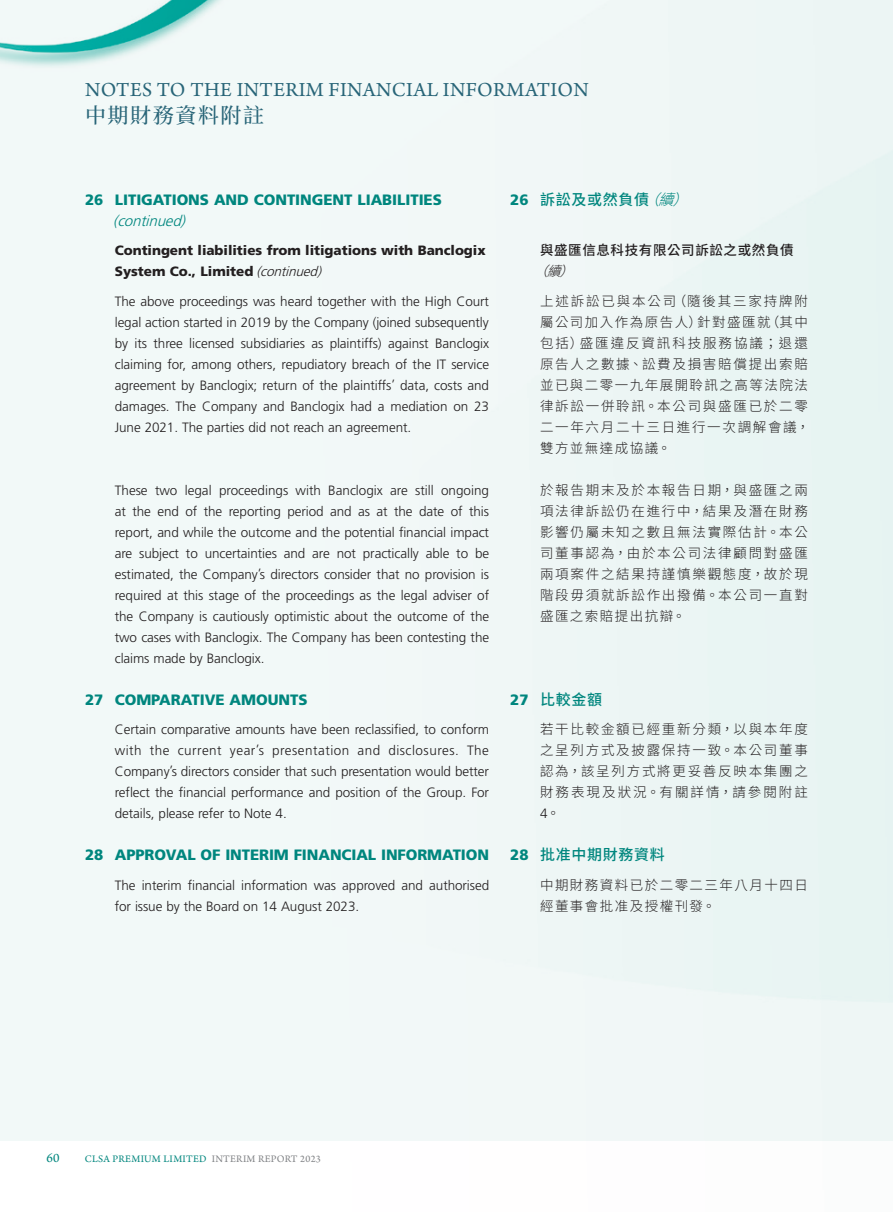
<style>
.page{position:relative;width:893px;height:1212px;background:#fff}
.page>*{position:absolute;margin:0;border:0;box-sizing:border-box;transform-origin:0 0}
.t1{font:21px "Arno Pro";letter-spacing:.015em;color:#286578}
.t2{font:500 21px "Source Han Serif TC";letter-spacing:.075em;color:#286578}
.Heading_1{font:900 15px/21px "Frutiger LT Std";letter-spacing:-.005em;color:#00867e}
.C_Heading_1{font:500 15px "Source Han Sans TC";letter-spacing:.045em;color:#00867e}
.Body_Text{font:300 13.5px/21px "Frutiger LT Std";letter-spacing:-.005em;color:#231f20;text-align:justify}
.C_Body_Text{font:300 13.5px/21px "Source Han Sans TC";letter-spacing:.13em;color:#231f20;text-align:justify}
.Heading_2{font:900 13.5px/21px "Frutiger LT Std";letter-spacing:-.005em;color:#231f20}
.C_Body_Text-2{font:300 13.5px/21px "Source Han Sans TC";letter-spacing:.11em;color:#231f20}
.C_Heading_2{font:500 13.5px/21px "Source Han Sans TC";letter-spacing:.045em;color:#231f20}
.t3{font:13.5px "Arno Pro";color:#00867e}
.t4{font:10.5px "Arno Pro";letter-spacing:.025em;color:#00867e}
.s1{font-weight:300;font-style:italic}
.s2{font-family:"Frutiger LT Std";font-weight:900}
.s3{font-family:"Frutiger LT Std"}
.s4{color:#808285}
</style>
<div class="page">
<div style="left:0;top:0;width:893px;height:1141px;background:#f2f9f8"></div>
<h1 class="t1" style="left:85px;top:78px;width:505px">NOTES TO THE INTERIM FINANCIAL INFORMATION</h1>
<h1 class="t2" style="left:85px;top:104px;width:181px">中期財務資料附註</h1>
<p class="Heading_1" style="left:113px;top:189px;width:330px;text-indent:-28px">26 LITIGATIONS AND CONTINGENT LIABILITIES <span class="s1">(continued)</span></p>
<p class="Heading_2" style="left:115px;top:240px;width:372px">Contingent liabilities from litigations with Banclogix<br>System Co., Limited <span class="s1">(continued)</span></p>
<p class="Body_Text" style="left:115px;top:291px;width:376px">The above proceedings was heard together with the High Court legal action started in 2019 by the Company (joined subsequently by its three licensed subsidiaries as plaintiffs) against Banclogix claiming for, among others, repudiatory breach of the IT service agreement by Banclogix; return of the plaintiffs’ data, costs and damages. The Company and Banclogix had a mediation on 23<br>June 2021. The parties did not reach an agreement.</p>
<p class="Body_Text" style="left:115px;top:480px;width:376px">These two legal proceedings with Banclogix are still ongoing at the end of the reporting period and as at the date of this report, and while the outcome and the potential financial impact are subject to uncertainties and are not practically able to be estimated, the Company’s directors consider that no provision is required at this stage of the proceedings as the legal adviser of the Company is cautiously optimistic about the outcome of the two cases with Banclogix. The Company has been contesting the claims made by Banclogix.</p>
<p class="Heading_1" style="left:85px;top:689px;width:224px">27 COMPARATIVE AMOUNTS</p>
<p class="Body_Text" style="left:115px;top:719px;width:376px">Certain comparative amounts have been reclassified, to conform with the current year’s presentation and disclosures. The Company’s directors consider that such presentation would better reflect the financial performance and position of the Group. For details, please refer to Note 4.</p>
<p class="Heading_1" style="left:85px;top:844px;width:406px">28 APPROVAL OF INTERIM FINANCIAL INFORMATION</p>
<p class="Body_Text" style="left:115px;top:875px;width:376px">The interim financial information was approved and authorised for issue by the Board on 14 August 2023.</p>
<p class="C_Heading_1" style="left:510px;top:191px;width:190px"><span class="s2">26</span> 訴訟及或然負債<span class="s1">（續）</span></p>
<p class="C_Heading_2" style="left:534px;top:240px;width:261px;text-indent:6px">與盛匯信息科技有限公司訴訟之或然負債<span class="s1">（續）</span></p>
<p class="C_Body_Text" style="left:540px;top:290px;width:271px;text-align:left">上述訴訟已與本公司（隨後其三家持牌附屬公司加入作為原告人）針對盛匯就（其中包括）盛匯違反資訊科技服務協議；退還原告人之數據、訟費及損害賠償提出索賠並已與二零一九年展開聆訊之高等法院法律訴訟一併聆訊。本公司與盛匯已於二零二一年六月二十三日進行一次調解會議，雙方並無達成協議。</p>
<p class="C_Body_Text" style="left:540px;top:479px;width:269px">於報告期末及於本報告日期，與盛匯之兩項法律訴訟仍在進行中，結果及潛在財務影響仍屬未知之數且無法實際估計。本公司董事認為，由於本公司法律顧問對盛匯兩項案件之結果持謹慎樂觀態度，故於現階段毋須就訴訟作出撥備。本公司一直對盛匯之索賠提出抗辯。</p>
<p class="C_Heading_1" style="left:510px;top:691px;width:93px"><span class="s2">27</span> 比較金額</p>
<p class="C_Body_Text" style="left:540px;top:719px;width:269px">若干比較金額已經重新分類，以與本年度之呈列方式及披露保持一致。本公司董事認為，該呈列方式將更妥善反映本集團之財務表現及狀況。有關詳情，請參閱附註<span class="s3">4</span>。</p>
<p class="C_Heading_1" style="left:510px;top:846px;width:156px"><span class="s2">28</span> 批准中期財務資料</p>
<p class="C_Body_Text-2" style="left:540px;top:874px;width:269px">中期財務資料已於二零二三年八月十四日經董事會批准及授權刊發。</p>
<p class="t3" style="left:46px;top:1150px;width:15px">60</p>
<p class="t4" style="left:85px;top:1153px;width:238px">CLSA PREMIUM LIMITED <span class="s4">INTERIM REPORT 2023</span></p>
</div>
